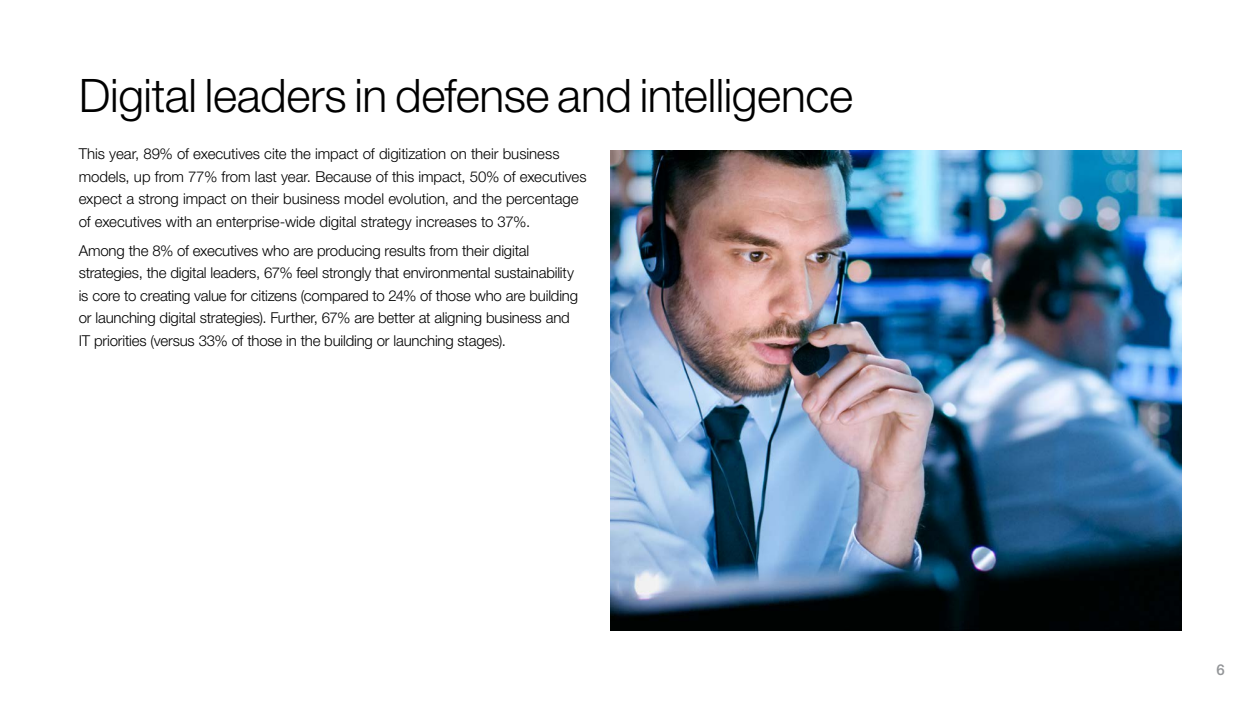
<style>
.page{position:relative;width:1260px;height:709px;background:#fff}
.page>*{position:absolute;margin:0;border:0;box-sizing:border-box;transform-origin:0 0}
.t1{font:300 46.25px "Helvetica Neue LT Pro";letter-spacing:-.01em;color:#000}
.t2{font:300 15px/22.5px "Helvetica Neue LT Pro";letter-spacing:-.01em;color:#000}
.t3{font:500 15px "Helvetica Neue LT Pro";color:#939598}
</style>
<div class="page">
<img style="left:610px;top:150px;width:571px;height:480px">
<h1 class="t1" style="left:79px;top:67px;width:776px">Digital leaders in defense and intelligence</h1>
<p class="t2" style="left:79px;top:142px;width:509px">This year, 89% of executives cite the impact of digitization on their business models, up from 77% from last year. Because of this impact, 50% of executives expect a strong impact on their business model evolution, and the percentage of executives with an enterprise-wide digital strategy increases to 37%.</p>
<p class="t2" style="left:79px;top:239px;width:501px">Among the 8% of executives who are producing results from their digital strategies, the digital leaders, 67% feel strongly that environmental sustainability is core to creating value for citizens (compared to 24% of those who are building or launching digital strategies). Further, 67% are better at aligning business and IT priorities (versus 33% of those in the building or launching stages).</p>
<p class="t3" style="left:1216px;top:660px;width:10px">6</p>
</div>
